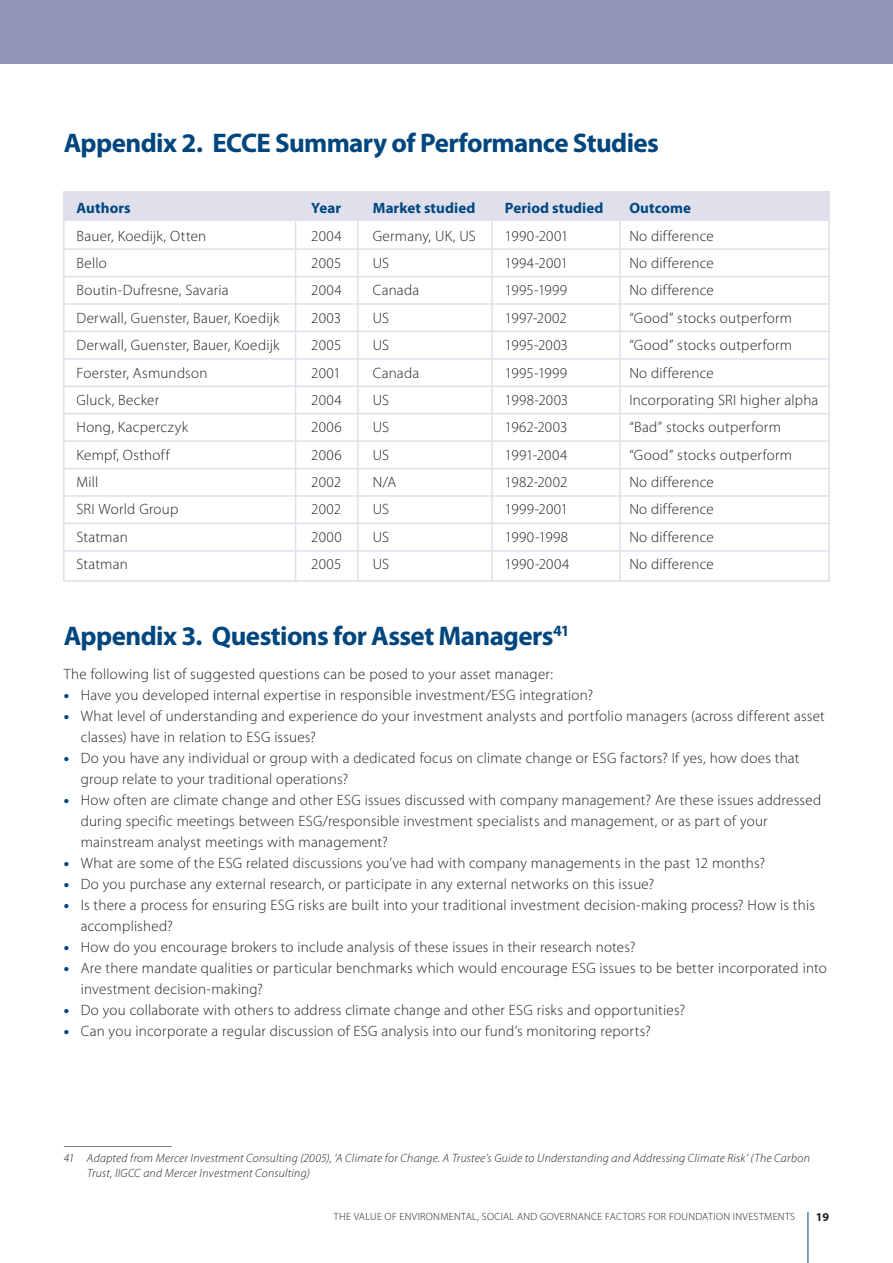
<style>
.page{position:relative;width:893px;height:1263px;background:#fff}
.page>*{position:absolute;margin:0;border:0;box-sizing:border-box;transform-origin:0 0}
.t1{font:700 27px "Myriad Pro";letter-spacing:-.025em;color:#00467e}
.t2{font:300 15px/21px "Myriad Pro";letter-spacing:.015em;color:#231f20}
.t3{font:700 15px "Myriad Pro";letter-spacing:.005em;color:#00467e}
.t4{font:italic 300 12px/15px "Myriad Pro";letter-spacing:.02em;color:#231f20}
.t5{font:700 12px "Myriad Pro";color:#231f20}
.t6{font:300 10.5px "Myriad Pro";letter-spacing:.03em;color:#231f20}
.s1{font-weight:900;color:#00467e}
</style>
<div class="page">
<div style="left:0;top:0;width:893px;height:64px;background:#9194b6"></div>
<hr style="left:808px;top:1212px;width:1px;height:51px;background:#00467e">
<div style="left:64px;top:192px;width:765px;height:29px;background:#dfe0eb"></div>
<hr style="left:64px;top:1146px;width:108px;height:1px;background:#808285">
<hr style="left:64px;top:248px;width:765px;height:2px;background:#dfe0eb">
<hr style="left:64px;top:276px;width:765px;height:1px;background:#dfe0eb">
<hr style="left:64px;top:303px;width:765px;height:2px;background:#dfe0eb">
<hr style="left:64px;top:331px;width:765px;height:1px;background:#dfe0eb">
<hr style="left:64px;top:358px;width:765px;height:2px;background:#dfe0eb">
<hr style="left:64px;top:385px;width:765px;height:2px;background:#dfe0eb">
<hr style="left:64px;top:413px;width:765px;height:1px;background:#dfe0eb">
<hr style="left:64px;top:440px;width:765px;height:2px;background:#dfe0eb">
<hr style="left:64px;top:468px;width:765px;height:1px;background:#dfe0eb">
<hr style="left:64px;top:495px;width:765px;height:2px;background:#dfe0eb">
<hr style="left:64px;top:523px;width:765px;height:1px;background:#dfe0eb">
<hr style="left:64px;top:550px;width:765px;height:2px;background:#dfe0eb">
<hr style="left:295px;top:220px;width:1px;height:362px;background:#dfe0eb">
<hr style="left:357px;top:220px;width:2px;height:361px;background:#dfe0eb">
<hr style="left:491px;top:220px;width:2px;height:361px;background:#dfe0eb">
<hr style="left:619px;top:220px;width:2px;height:361px;background:#dfe0eb">
<h1 class="t1" style="left:64px;top:125px;width:597px">Appendix 2. ECCE Summary of Performance Studies</h1>
<p class="t3" style="left:77px;top:198px;width:56px">Authors</p>
<p class="t3" style="left:311px;top:198px;width:31px">Year</p>
<p class="t3" style="left:373px;top:198px;width:104px">Market studied</p>
<p class="t3" style="left:505px;top:198px;width:100px">Period studied</p>
<p class="t3" style="left:629px;top:198px;width:63px">Outcome</p>
<p class="t2" style="left:77px;top:225px;width:131px">Bauer, Koedijk, Otten</p>
<p class="t2" style="left:311px;top:225px;width:32px">2004</p>
<p class="t2" style="left:373px;top:225px;width:104px">Germany, UK, US</p>
<p class="t2" style="left:505px;top:225px;width:65px">1990-2001</p>
<p class="t2" style="left:629px;top:225px;width:86px">No difference</p>
<p class="t2" style="left:77px;top:252px;width:32px">Bello</p>
<p class="t2" style="left:311px;top:252px;width:32px">2005</p>
<p class="t2" style="left:373px;top:252px;width:18px">US</p>
<p class="t2" style="left:505px;top:252px;width:65px">1994-2001</p>
<p class="t2" style="left:629px;top:252px;width:86px">No difference</p>
<p class="t2" style="left:77px;top:280px;width:154px">Boutin-Dufresne, Savaria</p>
<p class="t2" style="left:311px;top:280px;width:32px">2004</p>
<p class="t2" style="left:373px;top:280px;width:48px">Canada</p>
<p class="t2" style="left:505px;top:280px;width:64px">1995-1999</p>
<p class="t2" style="left:629px;top:280px;width:86px">No difference</p>
<p class="t2" style="left:77px;top:307px;width:204px">Derwall, Guenster, Bauer, Koedijk</p>
<p class="t2" style="left:311px;top:307px;width:31px">2003</p>
<p class="t2" style="left:373px;top:307px;width:18px">US</p>
<p class="t2" style="left:505px;top:307px;width:63px">1997-2002</p>
<p class="t2" style="left:629px;top:307px;width:164px">“Good” stocks outperform</p>
<p class="t2" style="left:77px;top:335px;width:204px">Derwall, Guenster, Bauer, Koedijk</p>
<p class="t2" style="left:311px;top:335px;width:32px">2005</p>
<p class="t2" style="left:373px;top:335px;width:18px">US</p>
<p class="t2" style="left:505px;top:335px;width:65px">1995-2003</p>
<p class="t2" style="left:629px;top:335px;width:164px">“Good” stocks outperform</p>
<p class="t2" style="left:77px;top:362px;width:132px">Foerster, Asmundson</p>
<p class="t2" style="left:311px;top:362px;width:31px">2001</p>
<p class="t2" style="left:373px;top:362px;width:48px">Canada</p>
<p class="t2" style="left:505px;top:362px;width:64px">1995-1999</p>
<p class="t2" style="left:629px;top:362px;width:86px">No difference</p>
<p class="t2" style="left:77px;top:389px;width:84px">Gluck, Becker</p>
<p class="t2" style="left:311px;top:389px;width:32px">2004</p>
<p class="t2" style="left:373px;top:389px;width:18px">US</p>
<p class="t2" style="left:505px;top:389px;width:65px">1998-2003</p>
<p class="t2" style="left:629px;top:389px;width:191px">Incorporating SRI higher alpha</p>
<p class="t2" style="left:77px;top:417px;width:113px">Hong, Kacperczyk</p>
<p class="t2" style="left:311px;top:417px;width:32px">2006</p>
<p class="t2" style="left:373px;top:417px;width:18px">US</p>
<p class="t2" style="left:505px;top:417px;width:64px">1962-2003</p>
<p class="t2" style="left:629px;top:417px;width:153px">“Bad” stocks outperform</p>
<p class="t2" style="left:77px;top:444px;width:95px">Kempf, Osthoff</p>
<p class="t2" style="left:311px;top:444px;width:32px">2006</p>
<p class="t2" style="left:373px;top:444px;width:18px">US</p>
<p class="t2" style="left:505px;top:444px;width:64px">1991-2004</p>
<p class="t2" style="left:629px;top:444px;width:164px">“Good” stocks outperform</p>
<p class="t2" style="left:77px;top:471px;width:23px">Mill</p>
<p class="t2" style="left:311px;top:471px;width:31px">2002</p>
<p class="t2" style="left:373px;top:471px;width:25px">N/A</p>
<p class="t2" style="left:505px;top:471px;width:64px">1982-2002</p>
<p class="t2" style="left:629px;top:471px;width:86px">No difference</p>
<p class="t2" style="left:77px;top:499px;width:103px">SRI World Group</p>
<p class="t2" style="left:311px;top:499px;width:31px">2002</p>
<p class="t2" style="left:373px;top:499px;width:18px">US</p>
<p class="t2" style="left:505px;top:499px;width:65px">1999-2001</p>
<p class="t2" style="left:629px;top:499px;width:86px">No difference</p>
<p class="t2" style="left:77px;top:526px;width:53px">Statman</p>
<p class="t2" style="left:311px;top:526px;width:32px">2000</p>
<p class="t2" style="left:373px;top:526px;width:18px">US</p>
<p class="t2" style="left:505px;top:526px;width:65px">1990-1998</p>
<p class="t2" style="left:629px;top:526px;width:86px">No difference</p>
<p class="t2" style="left:77px;top:554px;width:53px">Statman</p>
<p class="t2" style="left:311px;top:554px;width:32px">2005</p>
<p class="t2" style="left:373px;top:554px;width:18px">US</p>
<p class="t2" style="left:505px;top:554px;width:66px">1990-2004</p>
<p class="t2" style="left:629px;top:554px;width:86px">No difference</p>
<h1 class="t1" style="left:64px;top:618px;width:507px">Appendix 3. Questions for Asset Managers<sup>41</sup></h1>
<p class="t2" style="left:64px;top:663px;width:491px">The following list of suggested questions can be posed to your asset manager:</p>
<p class="t2" style="left:64px;top:684px;width:531px"><span class="s1">•</span> Have you developed internal expertise in responsible investment/ESG integration?</p>
<p class="t2" style="left:81px;top:705px;width:746px;text-indent:-17px"><span class="s1">•</span> What level of understanding and experience do your investment analysts and portfolio managers (across different asset classes) have in relation to ESG issues?</p>
<p class="t2" style="left:81px;top:747px;width:720px;text-indent:-17px"><span class="s1">•</span> Do you have any individual or group with a dedicated focus on climate change or ESG factors? If yes, how does that group relate to your traditional operations?</p>
<p class="t2" style="left:81px;top:789px;width:742px;text-indent:-17px"><span class="s1">•</span> How often are climate change and other ESG issues discussed with company management? Are these issues addressed during specific meetings between ESG/responsible investment specialists and management, or as part of your mainstream analyst meetings with management?</p>
<p class="t2" style="left:64px;top:852px;width:703px"><span class="s1">•</span> What are some of the ESG related discussions you’ve had with company managements in the past 12 months?</p>
<p class="t2" style="left:64px;top:873px;width:592px"><span class="s1">•</span> Do you purchase any external research, or participate in any external networks on this issue?</p>
<p class="t2" style="left:81px;top:894px;width:736px;text-indent:-17px"><span class="s1">•</span> Is there a process for ensuring ESG risks are built into your traditional investment decision-making process? How is this accomplished?</p>
<p class="t2" style="left:64px;top:936px;width:573px"><span class="s1">•</span> How do you encourage brokers to include analysis of these issues in their research notes?</p>
<p class="t2" style="left:81px;top:957px;width:747px;text-indent:-17px"><span class="s1">•</span> Are there mandate qualities or particular benchmarks which would encourage ESG issues to be better incorporated into investment decision-making?</p>
<p class="t2" style="left:64px;top:999px;width:623px"><span class="s1">•</span> Do you collaborate with others to address climate change and other ESG risks and opportunities?</p>
<p class="t2" style="left:64px;top:1020px;width:589px"><span class="s1">•</span> Can you incorporate a regular discussion of ESG analysis into our fund’s monitoring reports?</p>
<p class="t4" style="left:64px;top:1150px;width:5px">41</p>
<p class="t4" style="left:87px;top:1150px;width:724px">Adapted from Mercer Investment Consulting (2005), ‘A Climate for Change. A Trustee’s Guide to Understanding and Addressing Climate Risk’ (The Carbon<br>Trust, IIGCC and Mercer Investment Consulting)</p>
<p class="t6" style="left:334px;top:1210px;width:463px">THE VALUE OF ENVIRONMENTAL, SOCIAL AND GOVERNANCE FACTORS FOR FOUNDATION INVESTMENTS</p>
<p class="t5" style="left:816px;top:1209px;width:15px">19</p>
</div>
